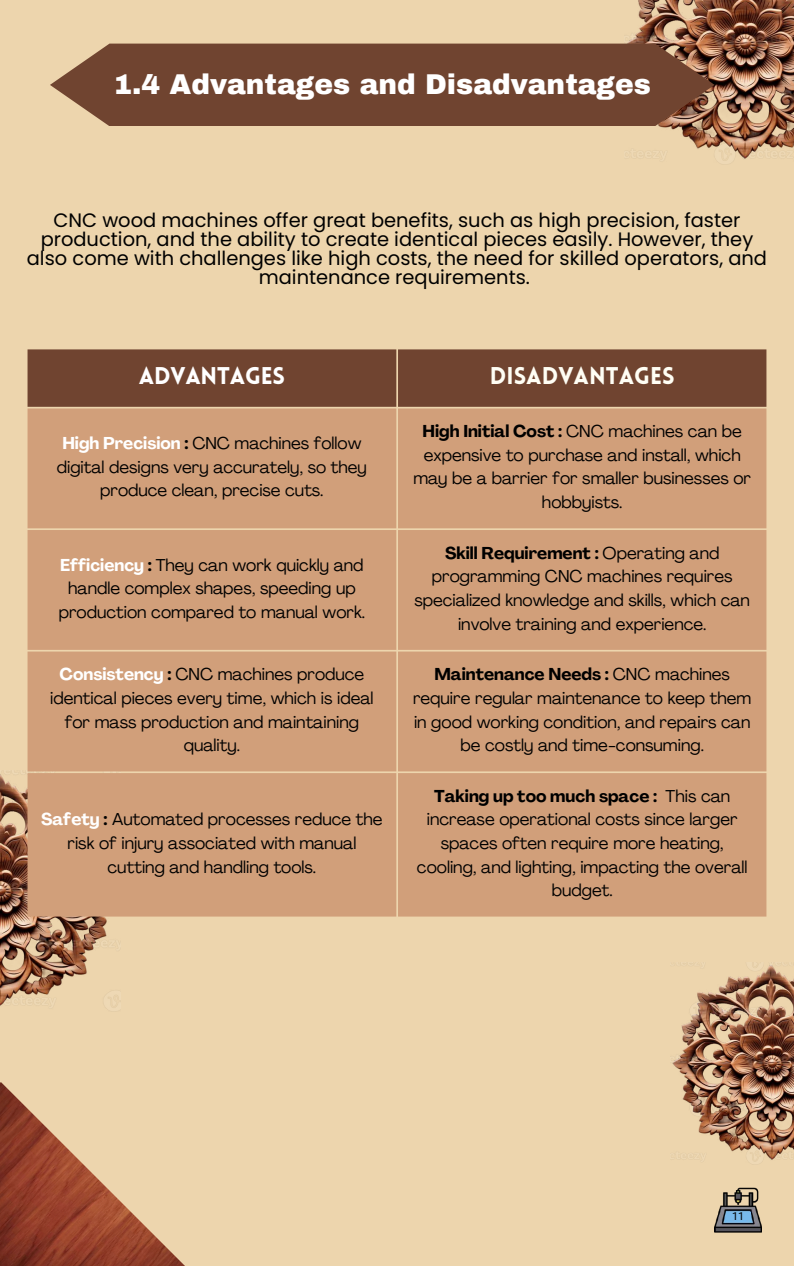
<style>
.page{position:relative;width:794px;height:1266px;background:#fff}
.page>*{position:absolute;margin:0;border:0;box-sizing:border-box;transform-origin:0 0}
.t1{font:900 28.05px "Archivo";color:#fff}
.t2{font:900 23.7px "Lovelo";color:#fffef4}
.t3{font:900 23.7px "Lovelo";letter-spacing:-.01em;color:#fff}
.t4{font:19.42px/19.1px "Poppins";color:#000;text-align:center}
.t5{font:16.95px/23.6px "Agrandir";color:#000;text-align:center}
.t6{font:10.95px "Roboto";color:#000}
.s1{font-weight:700;color:#fff}
.s2{font-weight:700}
</style>
<div class="page">
<div style="left:0;top:0;width:793px;height:1266px;background:#edd5ad"></div>
<img style="left:714px;top:1187px;width:47px;height:46px">
<div style="left:725px;top:1212px;width:24px;height:8px;background:#78b9eb"></div>
<img style="left:672px;top:965px;width:121px;height:195px">
<img style="left:0;top:1082px;width:185px;height:184px">
<img style="left:0;top:770px;width:120px;height:236px">
<div style="left:28px;top:349px;width:738px;height:58px;background:#704430"></div>
<div style="left:28px;top:408px;width:738px;height:508px;background:#d19f7a"></div>
<img style="left:623px;top:0;width:170px;height:159px">
<svg style="left:50px;top:44px;width:664px;height:82px;background:#764b36"></svg>
<h1 class="t1" style="left:113px;top:69px;width:538px">1.4 Advantages and Disadvantages</h1>
<p class="t4" style="left:27px;top:211px;width:741px">CNC wood machines offer great benefits, such as high precision, faster production, and the ability to create identical pieces easily. However, they also come with challenges like high costs, the need for skilled operators, and maintenance requirements.</p>
<h2 class="t3" style="left:139px;top:366px;width:148px">ADVANTAGES</h2>
<h2 class="t2" style="left:489px;top:366px;width:186px">DISADVANTAGES</h2>
<p class="t5" style="left:57px;top:433px;width:311px"><span class="s1">High Precision</span> <span class="s2">:</span> CNC machines follow digital designs very accurately, so they produce clean, precise cuts.</p>
<p class="t5" style="left:413px;top:421px;width:339px"><span class="s2">High Initial Cost :</span> CNC machines can be expensive to purchase and install, which may be a barrier for smaller businesses or hobbyists.</p>
<p class="t5" style="left:59px;top:554px;width:308px"><span class="s1">Efficiency</span> <span class="s2">:</span> They can work quickly and handle complex shapes, speeding up production compared to manual work.</p>
<p class="t5" style="left:414px;top:543px;width:337px"><span class="s2">Skill Requirement :</span> Operating and programming CNC machines requires specialized knowledge and skills, which can involve training and experience.</p>
<p class="t5" style="left:50px;top:664px;width:324px"><span class="s1">Consistency</span> <span class="s2">:</span> CNC machines produce identical pieces every time, which is ideal for mass production and maintaining quality.</p>
<p class="t5" style="left:413px;top:664px;width:340px"><span class="s2">Maintenance Needs :</span> CNC machines require regular maintenance to keep them in good working condition, and repairs can be costly and time-consuming.</p>
<p class="t5" style="left:41px;top:809px;width:343px"><span class="s1">Safety</span> <span class="s2">:</span> Automated processes reduce the risk of injury associated with manual cutting and handling tools.</p>
<p class="t5" style="left:417px;top:786px;width:332px"><span class="s2">Taking up too much space :</span> This can increase operational costs since larger spaces often require more heating, cooling, and lighting, impacting the overall budget.</p>
<p class="t6" style="left:731px;top:1210px;width:14px">11</p>
</div>
